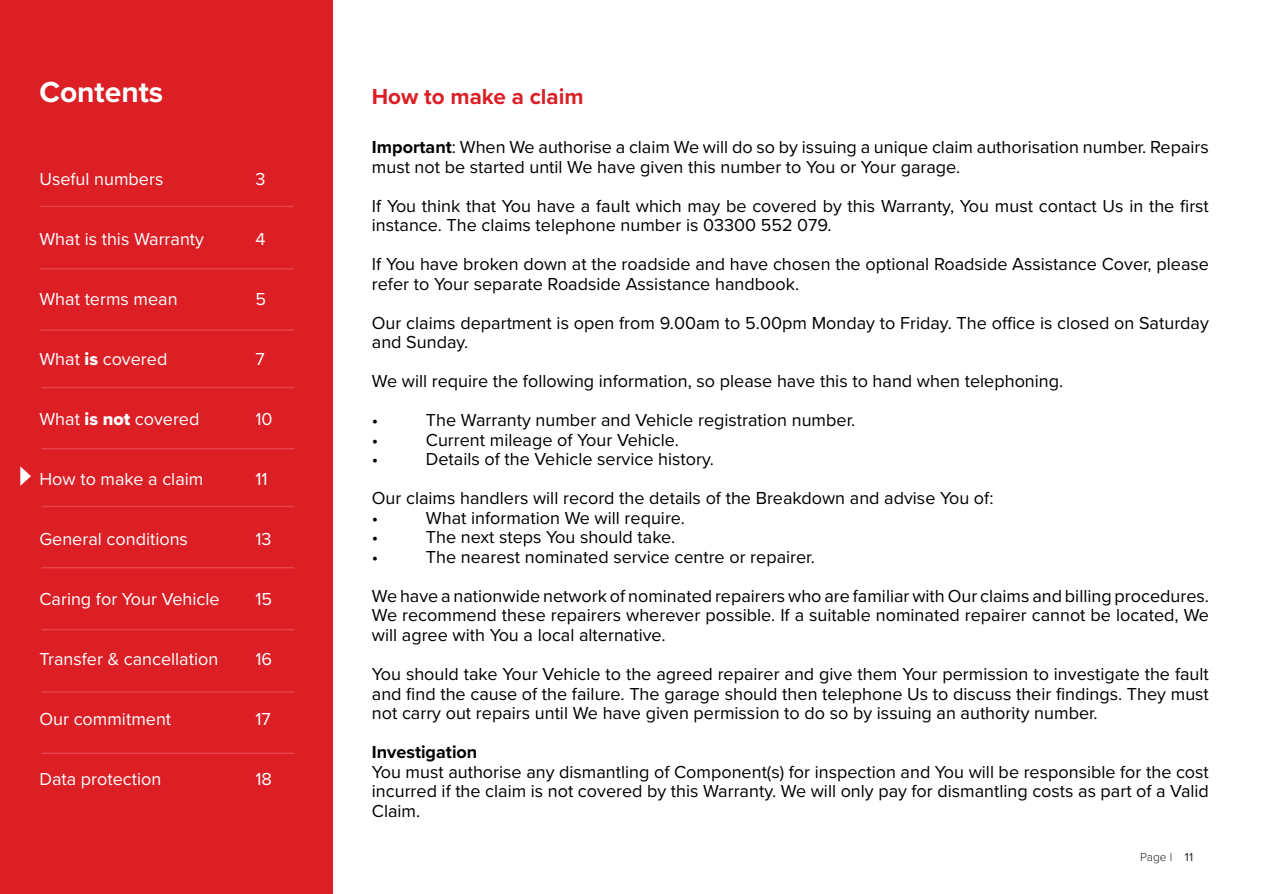
<style>
.page{position:relative;width:1263px;height:894px;background:#fff}
.page>*{position:absolute;margin:0;border:0;box-sizing:border-box;transform-origin:0 0}
.t1{font:700 30px "Proxima Nova";color:#fff}
.t2{font:700 22.5px "Proxima Nova";color:#db1f25}
.t3{font:18px/19.5px "Proxima Nova";color:#000}
.t4{font:18px "Proxima Nova";color:#fff}
.t5{font:700 18px "Proxima Nova";color:#000}
.t6{font:300 12px "Proxima Nova";color:#231f20}
.s1{font-family:"Proxima Nova Extrabld"}
.s2{font-weight:700}
.s3{font-weight:400}
</style>
<div class="page">
<div style="left:0;top:0;width:333px;height:893px;background:#db1f25"></div>
<hr style="left:40px;top:268px;width:254px;height:1px;background:#e7424a">
<hr style="left:40px;top:329px;width:254px;height:2px;background:#e7424a">
<hr style="left:41px;top:386px;width:253px;height:2px;background:#e7424a">
<hr style="left:41px;top:448px;width:253px;height:1px;background:#e7424a">
<hr style="left:41px;top:505px;width:253px;height:2px;background:#e7424a">
<hr style="left:41px;top:566px;width:253px;height:2px;background:#e7424a">
<hr style="left:41px;top:628px;width:253px;height:2px;background:#e7424a">
<hr style="left:41px;top:691px;width:253px;height:1px;background:#e7424a">
<hr style="left:41px;top:752px;width:253px;height:1px;background:#e7424a">
<hr style="left:40px;top:206px;width:254px;height:1px;background:#e7424a">
<svg style="left:20px;top:466px;width:11px;height:19px"></svg>
<h1 class="t1" style="left:39px;top:70px;width:125px">Contents</h1>
<p class="t4" style="left:39px;top:165px;width:125px">Useful numbers</p>
<p class="t4" style="left:255px;top:165px;width:12px">3</p>
<p class="t4" style="left:39px;top:225px;width:166px">What is this Warranty</p>
<p class="t4" style="left:255px;top:225px;width:12px">4</p>
<p class="t4" style="left:39px;top:285px;width:140px">What terms mean</p>
<p class="t4" style="left:255px;top:285px;width:12px">5</p>
<p class="t4" style="left:39px;top:345px;width:129px">What <span class="s1">is</span> covered</p>
<p class="t4" style="left:255px;top:345px;width:11px">7</p>
<p class="t4" style="left:39px;top:405px;width:162px">What <span class="s1">is not</span> covered</p>
<p class="t4" style="left:255px;top:405px;width:19px">10</p>
<p class="t4" style="left:39px;top:465px;width:166px">How to make a claim</p>
<p class="t4" style="left:255px;top:465px;width:14px">11</p>
<p class="t4" style="left:39px;top:525px;width:150px">General conditions</p>
<p class="t4" style="left:255px;top:525px;width:18px">13</p>
<p class="t4" style="left:39px;top:585px;width:182px">Caring for Your Vehicle</p>
<p class="t4" style="left:255px;top:585px;width:18px">15</p>
<p class="t4" style="left:39px;top:645px;width:180px">Transfer &amp; cancellation</p>
<p class="t4" style="left:255px;top:645px;width:18px">16</p>
<p class="t4" style="left:39px;top:705px;width:133px">Our commitment</p>
<p class="t4" style="left:255px;top:705px;width:17px">17</p>
<p class="t4" style="left:39px;top:765px;width:123px">Data protection</p>
<p class="t4" style="left:255px;top:765px;width:18px">18</p>
<p class="t2" style="left:372px;top:79px;width:213px">How to make a claim</p>
<p class="t3" style="left:372px;top:136px;width:838px"><span class="s2">Important</span>: When We authorise a claim We will do so by issuing a unique claim authorisation number. Repairs must not be started until We have given this number to You or Your garage.</p>
<p class="t3" style="left:372px;top:195px;width:838px">If You think that You have a fault which may be covered by this Warranty, You must contact Us in the first instance. The claims telephone number is 03300 552 079.</p>
<p class="t3" style="left:372px;top:253px;width:839px">If You have broken down at the roadside and have chosen the optional Roadside Assistance Cover, please refer to Your separate Roadside Assistance handbook.</p>
<p class="t3" style="left:372px;top:312px;width:838px">Our claims department is open from 9.00am to 5.00pm Monday to Friday. The office is closed on Saturday and Sunday.</p>
<p class="t3" style="left:372px;top:370px;width:693px">We will require the following information, so please have this to hand when telephoning.</p>
<p class="t3" style="left:372px;top:409px;width:8px">•</p>
<p class="t3" style="left:426px;top:409px;width:431px">The Warranty number and Vehicle registration number.</p>
<p class="t3" style="left:372px;top:429px;width:8px">•</p>
<p class="t3" style="left:426px;top:429px;width:255px">Current mileage of Your Vehicle.</p>
<p class="t3" style="left:372px;top:448px;width:8px">•</p>
<p class="t3" style="left:426px;top:448px;width:290px">Details of the Vehicle service history.</p>
<p class="t3" style="left:372px;top:487px;width:623px">Our claims handlers will record the details of the Breakdown and advise You of:</p>
<p class="t3" style="left:372px;top:507px;width:8px">•</p>
<p class="t3" style="left:426px;top:507px;width:261px">What information We will require.</p>
<p class="t3" style="left:372px;top:526px;width:8px">•</p>
<p class="t3" style="left:426px;top:526px;width:251px">The next steps You should take.</p>
<p class="t3" style="left:372px;top:546px;width:8px">•</p>
<p class="t3" style="left:426px;top:546px;width:390px">The nearest nominated service centre or repairer.</p>
<p class="t3" style="left:372px;top:585px;width:839px;text-align:justify">We have a nationwide network of nominated repairers who are familiar with Our claims and billing procedures.<br>We recommend these repairers wherever possible. If a suitable nominated repairer cannot be located, We will agree with You a local alternative.</p>
<p class="t3" style="left:372px;top:663px;width:838px;text-align:justify">You should take Your Vehicle to the agreed repairer and give them Your permission to investigate the fault and find the cause of the failure. The garage should then telephone Us to discuss their findings. They must not carry out repairs until We have given permission to do so by issuing an authority number.</p>
<p class="t5" style="left:372px;top:738px;width:107px">Investigation</p>
<p class="t3" style="left:372px;top:760px;width:838px;text-align:justify">You must authorise any dismantling of Component(s) for inspection and You will be responsible for the cost incurred if the claim is not covered by this Warranty. We will only pay for dismantling costs as part of a Valid Claim.</p>
<p class="t6" style="left:1140px;top:847px;width:54px">Page l <span class="s3">11</span></p>
</div>
